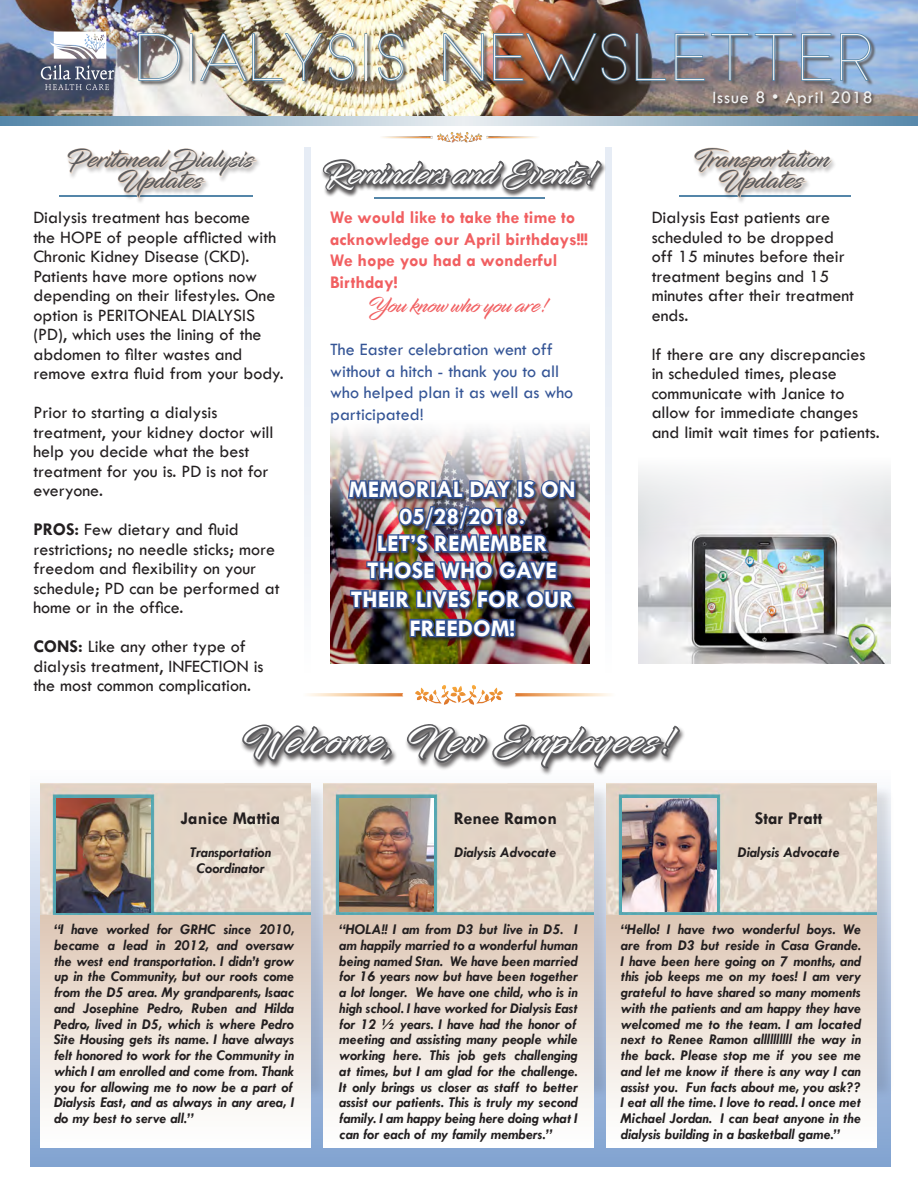
<style>
.page{position:relative;width:918px;height:1188px;background:#fff}
.page>*{position:absolute;margin:0;border:0;box-sizing:border-box;transform-origin:0 0}
.t1{font:61.5px "Slim Joe";color:#f2f2f2}
.t2{font:37.5px "Infinite Stroke";letter-spacing:.04em;color:#fff}
.t3{font:31.5px "Infinite Stroke";color:#fff}
.t4{font:25.5px/21px "Infinite Stroke";color:#5a5a5d;text-align:center}
.t5{font:700 24px/27.8px "Tw Cen";color:#fff;text-align:center}
.t6{font:21px "Infinite Stroke";color:#f15f61}
.t7{font:18px/19.5px "Tw Cen";color:#231f20}
.t8{font:18px/21.6px "Tw Cen";color:#355596}
.t9{font:700 18px/21.6px "Tw Cen";color:#f15f61}
.t10{font:700 18px "Tw Cen";color:#231f20}
.t11{font:18px "Tw Cen";letter-spacing:.05em;color:#f2f2f2}
.t12{font:italic 700 15px/15.8px "Tw Cen";color:#231f20;text-align:justify}
.s1{font-weight:700}
</style>
<div class="page">
<img style="left:330px;top:429px;width:259px;height:43px">
<div style="left:606px;top:148px;width:5px;height:526px;background:#e9eff6"></div>
<div style="left:305px;top:148px;width:5px;height:526px;background:#e9eff6"></div>
<div style="left:30px;top:766px;width:861px;height:400px;background:linear-gradient(to bottom,#fafafd,#83a2d1)"></div>
<img style="left:0;top:0;width:918px;height:117px">
<hr style="left:679px;top:196px;width:172px;height:1px;background:#5486a9">
<svg style="left:0;top:117px;width:918px;height:8px"></svg>
<div style="left:692px;top:147px;width:146px;height:58px;background:#fff"></div>
<div style="left:43px;top:785px;width:286px;height:314px;background:#231f20;opacity:.12"></div>
<img style="left:40px;top:783px;width:270px;height:133px">
<div style="left:326px;top:785px;width:286px;height:314px;background:#231f20;opacity:.12"></div>
<img style="left:323px;top:846px;width:270px;height:70px">
<div style="left:609px;top:785px;width:286px;height:314px;background:#231f20;opacity:.12"></div>
<img style="left:606px;top:783px;width:270px;height:133px">
<svg style="left:627px;top:33px;width:249px;height:53px"></svg>
<img style="left:41px;top:31px;width:586px;height:231px">
<svg style="left:635px;top:33px;width:32px;height:49px"></svg>
<svg style="left:674px;top:33px;width:159px;height:165px"></svg>
<svg style="left:839px;top:33px;width:33px;height:49px"></svg>
<img style="left:623px;top:798px;width:94px;height:114px">
<img style="left:339px;top:846px;width:94px;height:66px">
<img style="left:56px;top:798px;width:94px;height:115px">
<img style="left:639px;top:470px;width:252px;height:193px">
<div style="left:713px;top:91px;width:163px;height:19px;background:#231f20;opacity:.75"></div>
<img style="left:240px;top:472px;width:442px;height:374px">
<div style="left:40px;top:916px;width:270px;height:231px;background:linear-gradient(to bottom,#dec7b5,#fff)"></div>
<div style="left:323px;top:916px;width:270px;height:231px;background:linear-gradient(to bottom,#dec7b5,#fff)"></div>
<div style="left:606px;top:916px;width:270px;height:231px;background:linear-gradient(to bottom,#dec7b5,#fff)"></div>
<h1 class="t1" style="left:133px;top:23px;width:742px">DIALYSIS NEWSLETTER</h1>
<p class="t11" style="left:712px;top:87px;width:162px">Issue 8 • April 2018</p>
<h3 class="t4" style="left:67px;top:151px;width:188px">Peritoneal Dialysis<br>Updates</h3>
<h3 class="t4" style="left:693px;top:151px;width:140px">Transportation<br>Updates</h3>
<h3 class="t3" style="left:323px;top:154px;width:279px">Reminders and Events!</h3>
<p class="t7" style="left:33px;top:208px;width:252px">Dialysis treatment has become<br>the HOPE of people afflicted with<br>Chronic Kidney Disease (CKD).<br>Patients have more options now depending on their lifestyles. One option is PERITONEAL DIALYSIS (PD), which uses the lining of the abdomen to filter wastes and remove extra fluid from your body.</p>
<p class="t7" style="left:33px;top:403px;width:242px">Prior to starting a dialysis treatment, your kidney doctor will help you decide what the best treatment for you is. PD is not for everyone.</p>
<p class="t7" style="left:33px;top:520px;width:248px"><span class="s1">PROS:</span> Few dietary and fluid restrictions; no needle sticks; more freedom and flexibility on your schedule; PD can be performed at home or in the office.</p>
<p class="t7" style="left:33px;top:637px;width:232px"><span class="s1">CONS:</span> Like any other type of dialysis treatment, INFECTION is the most common complication.</p>
<p class="t9" style="left:330px;top:206px;width:259px">We would like to take the time to acknowledge our April birthdays!!!<br>We hope you had a wonderful<br>Birthday!</p>
<h3 class="t6" style="left:369px;top:292px;width:182px">You know who you are!</h3>
<p class="t8" style="left:330px;top:339px;width:245px">The Easter celebration went off without a hitch - thank you to all who helped plan it as well as who participated!</p>
<h3 class="t5" style="left:349px;top:475px;width:228px">MEMORIAL DAY IS ON<br>05/28/2018.<br>LET’S REMEMBER<br>THOSE WHO GAVE<br>THEIR LIVES FOR OUR<br>FREEDOM!</h3>
<p class="t7" style="left:652px;top:208px;width:204px">Dialysis East patients are scheduled to be dropped off 15 minutes before their treatment begins and 15 minutes after their treatment ends.</p>
<p class="t7" style="left:652px;top:344px;width:230px">If there are any discrepancies in scheduled times, please communicate with Janice to allow for immediate changes and limit wait times for patients.</p>
<h2 class="t2" style="left:243px;top:718px;width:436px">Welcome, New Employees!</h2>
<p class="t10" style="left:181px;top:807px;width:101px">Janice Mattia</p>
<p class="t12" style="left:190px;top:843px;width:83px;line-height:16.5px;text-align:center">Transportation<br>Coordinator</p>
<p class="t10" style="left:454px;top:807px;width:105px">Renee Ramon</p>
<p class="t12" style="left:455px;top:844px;width:103px">Dialysis Advocate</p>
<p class="t10" style="left:755px;top:807px;width:69px">Star Pratt</p>
<p class="t12" style="left:738px;top:844px;width:103px">Dialysis Advocate</p>
<p class="t12" style="left:54px;top:921px;width:242px">“I have worked for GRHC since 2010, became a lead in 2012, and oversaw the west end transportation. I didn’t grow up in the Community, but our roots come from the D5 area. My grandparents, Isaac and Josephine Pedro, Ruben and Hilda Pedro, lived in D5, which is where Pedro Site Housing gets its name. I have always felt honored to work for the Community in which I am enrolled and come from. Thank you for allowing me to now be a part of Dialysis East, and as always in any area, I do my best to serve all.”</p>
<p class="t12" style="left:339px;top:921px;width:240px">“HOLA!! I am from D3 but live in D5. I am happily married to a wonderful human being named Stan. We have been married for 16 years now but have been together a lot longer. We have one child, who is in high school. I have worked for Dialysis East for 12 ½ years. I have had the honor of meeting and assisting many people while working here. This job gets challenging at times, but I am glad for the challenge.<br>It only brings us closer as staff to better assist our patients. This is truly my second family. I am happy being here doing what I can for each of my family members.”</p>
<p class="t12" style="left:621px;top:921px;width:242px">“Hello! I have two wonderful boys. We are from D3 but reside in Casa Grande.<br>I have been here going on 7 months, and this job keeps me on my toes! I am very grateful to have shared so many moments with the patients and am happy they have welcomed me to the team. I am located next to Renee Ramon allllllllll the way in the back. Please stop me if you see me and let me know if there is any way I can assist you. Fun facts about me, you ask??<br>I eat all the time. I love to read. I once met Michael Jordan. I can beat anyone in the dialysis building in a basketball game.”</p>
</div>
